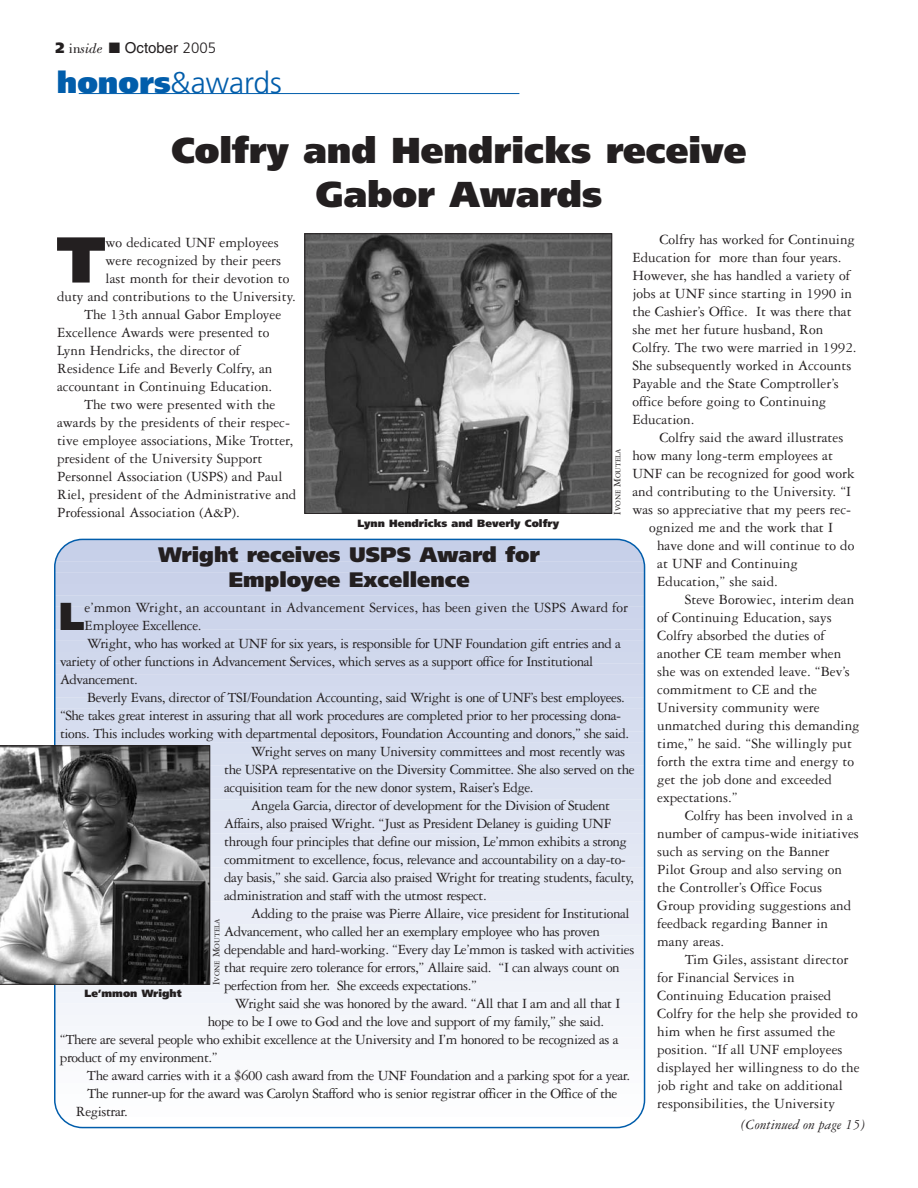
<style>
.page{position:relative;width:918px;height:1188px;background:#fff}
.page>*{position:absolute;margin:0;border:0;box-sizing:border-box;transform-origin:0 0}
.t1{font:900 64.65px "Frutiger";color:#231f20}
.t2{font:900 38.85px "Frutiger";color:#231f20}
.t3{font:900 36px/43.2px "Frutiger";color:#231f20;text-align:center}
.t4{font:300 30px "Frutiger";color:#015dab}
.t5{font:900 21px/25.2px "Frutiger";color:#231f20;text-align:center}
.t6{font:15px/18px "Garamond Three";color:#231f20}
.t7{font:15px "Garamond Three";letter-spacing:-.03em;color:#231f20}
.t8{font:15px "Helvetica";color:#231f20}
.t9{font:italic 15px "Garamond Three";color:#231f20}
.t10{font:900 10.5px "Frutiger";color:#231f20}
.t11{font:7.8px "Garamond Three";color:#231f20}
.s1{font-family:"Frutiger";font-weight:900}
.s2{font-family:"Bodoni BT"}
.s3{font-family:"Bodoni BT";font-style:italic}
.s4{font-family:"Frutiger";font-weight:300}
.s5{font-weight:900}
.s6{font-size:10.5px}
</style>
<div class="page">
<svg style="left:54px;top:539px;width:591px;height:589px"></svg>
<hr style="left:79px;top:93px;width:440px;height:1px;background:#015dab">
<img style="left:306px;top:235px;width:304px;height:277px">
<div style="left:304px;top:233px;width:308px;height:281px;border:1px solid #231f20"></div>
<svg style="left:0;top:745px;width:210px;height:240px;background:#6c6c6c"></svg>
<p class="t8" style="left:56px;top:43px;width:162px"><span class="s1">2</span> <span class="s2">in</span><span class="s3">side</span> ■ October <span class="s4">2005</span></p>
<h3 class="t4" style="left:57px;top:71px;width:227px"><span class="s5">honors</span>&amp;awards</h3>
<h3 class="t3" style="left:172px;top:132px;width:576px">Colfry and Hendricks receive<br>Gabor Awards</h3>
<p class="t6" style="left:632px;top:232px;width:226px;text-indent:27px">Colfry has worked for Continuing Education for more than four years.<br>However, she has handled a variety of jobs at UNF since starting in 1990 in the Cashier’s Office. It was there that she met her future husband, Ron Colfry. The two were married in 1992.<br>She subsequently worked in Accounts Payable and the State Comptroller’s office before going to Continuing Education.</p>
<p class="t6" style="left:659px;top:430px;width:185px">Colfry said the award illustrates</p>
<p class="t6" style="left:632px;top:448px;width:202px">how many long-term employees at</p>
<p class="t6" style="left:632px;top:466px;width:224px">UNF can be recognized for good work</p>
<p class="t6" style="left:632px;top:484px;width:220px">and contributing to the University. “I</p>
<p class="t6" style="left:632px;top:502px;width:220px">was so appreciative that my peers rec-</p>
<p class="t6" style="left:649px;top:520px;width:185px">ognized me and the work that I</p>
<p class="t6" style="left:657px;top:538px;width:199px">have done and will continue to do</p>
<p class="t6" style="left:657px;top:556px;width:142px">at UNF and Continuing</p>
<p class="t6" style="left:657px;top:574px;width:122px">Education,” she said.</p>
<p class="t6" style="left:685px;top:592px;width:171px">Steve Borowiec, interim dean</p>
<p class="t6" style="left:657px;top:610px;width:176px">of Continuing Education, says</p>
<p class="t6" style="left:657px;top:628px;width:169px">Colfry absorbed the duties of</p>
<p class="t6" style="left:657px;top:646px;width:186px">another CE team member when</p>
<p class="t6" style="left:657px;top:664px;width:194px">she was on extended leave. “Bev’s</p>
<p class="t6" style="left:657px;top:682px;width:161px">commitment to CE and the</p>
<p class="t6" style="left:657px;top:700px;width:164px">University community were</p>
<p class="t6" style="left:657px;top:718px;width:204px">unmatched during this demanding</p>
<p class="t6" style="left:657px;top:736px;width:196px">time,” he said. “She willingly put</p>
<p class="t6" style="left:657px;top:754px;width:198px">forth the extra time and energy to</p>
<p class="t6" style="left:657px;top:772px;width:176px">get the job done and exceeded</p>
<p class="t6" style="left:657px;top:790px;width:82px">expectations.”</p>
<p class="t6" style="left:685px;top:808px;width:170px">Colfry has been involved in a</p>
<p class="t6" style="left:657px;top:826px;width:203px">number of campus-wide initiatives</p>
<p class="t6" style="left:657px;top:844px;width:174px">such as serving on the Banner</p>
<p class="t6" style="left:657px;top:862px;width:186px">Pilot Group and also serving on</p>
<p class="t6" style="left:657px;top:880px;width:166px">the Controller’s Office Focus</p>
<p class="t6" style="left:657px;top:898px;width:195px">Group providing suggestions and</p>
<p class="t6" style="left:657px;top:916px;width:172px">feedback regarding Banner in</p>
<p class="t6" style="left:657px;top:934px;width:69px">many areas.</p>
<p class="t6" style="left:685px;top:952px;width:165px">Tim Giles, assistant director</p>
<p class="t6" style="left:657px;top:970px;width:139px">for Financial Services in</p>
<p class="t6" style="left:657px;top:988px;width:176px">Continuing Education praised</p>
<p class="t6" style="left:657px;top:1006px;width:202px">Colfry for the help she provided to</p>
<p class="t6" style="left:657px;top:1024px;width:180px">him when he first assumed the</p>
<p class="t6" style="left:657px;top:1042px;width:187px">position. “If all UNF employees</p>
<p class="t6" style="left:657px;top:1060px;width:204px">displayed her willingness to do the</p>
<p class="t6" style="left:657px;top:1078px;width:187px">job right and take on additional</p>
<p class="t6" style="left:657px;top:1096px;width:179px">responsibilities, the University</p>
<h1 class="t1" style="left:56px;top:234px;width:51px">T</h1>
<p class="t6" style="left:106px;top:234px;width:175px">wo dedicated UNF employees</p>
<p class="t6" style="left:106px;top:252px;width:177px">were recognized by their peers</p>
<p class="t6" style="left:106px;top:270px;width:185px">last month for their devotion to</p>
<p class="t6" style="left:57px;top:288px;width:240px">duty and contributions to the University.</p>
<p class="t6" style="left:84px;top:306px;width:199px">The 13th annual Gabor Employee</p>
<p class="t6" style="left:57px;top:324px;width:214px">Excellence Awards were presented to</p>
<p class="t6" style="left:57px;top:342px;width:185px">Lynn Hendricks, the director of</p>
<p class="t6" style="left:57px;top:360px;width:217px">Residence Life and Beverly Colfry, an</p>
<p class="t6" style="left:57px;top:378px;width:217px">accountant in Continuing Education.</p>
<p class="t6" style="left:84px;top:396px;width:193px">The two were presented with the</p>
<p class="t6" style="left:57px;top:414px;width:235px">awards by the presidents of their respec-</p>
<p class="t6" style="left:57px;top:432px;width:238px">tive employee associations, Mike Trotter,</p>
<p class="t6" style="left:57px;top:450px;width:207px">president of the University Support</p>
<p class="t6" style="left:57px;top:468px;width:227px">Personnel Association (USPS) and Paul</p>
<p class="t6" style="left:57px;top:486px;width:241px">Riel, president of the Administrative and</p>
<p class="t6" style="left:57px;top:504px;width:184px">Professional Association (A&amp;P).</p>
<p class="t11" style="left:616px;top:515px;width:68px;rotate:-90deg"><span class="s6">I</span>VONE <span class="s6">M</span>OUTELA</p>
<p class="t10" style="left:358px;top:519px;width:203px">Lynn Hendricks and Beverly Colfry</p>
<h3 class="t5" style="left:158px;top:543px;width:383px">Wright receives USPS Award for<br>Employee Excellence</h3>
<h2 class="t2" style="left:59px;top:601px;width:27px">L</h2>
<p class="t6" style="left:85px;top:600px;width:545px">e’mmon Wright, an accountant in Advancement Services, has been given the USPS Award for</p>
<p class="t7" style="left:85px;top:620px;width:118px">Employee Excellence.</p>
<p class="t7" style="left:87px;top:638px;width:536px">Wright, who has worked at UNF for six years, is responsible for UNF Foundation gift entries and a</p>
<p class="t7" style="left:60px;top:656px;width:535px">variety of other functions in Advancement Services, which serves as a support office for Institutional</p>
<p class="t7" style="left:60px;top:674px;width:79px">Advancement.</p>
<p class="t7" style="left:87px;top:692px;width:539px">Beverly Evans, director of TSI/Foundation Accounting, said Wright is one of UNF’s best employees.</p>
<p class="t7" style="left:60px;top:710px;width:563px">“She takes great interest in assuring that all work procedures are completed prior to her processing dona-</p>
<p class="t7" style="left:60px;top:728px;width:571px">tions. This includes working with departmental depositors, Foundation Accounting and donors,” she said.</p>
<p class="t7" style="left:251px;top:746px;width:375px">Wright serves on many University committees and most recently was</p>
<p class="t7" style="left:224px;top:764px;width:412px">the USPA representative on the Diversity Committee. She also served on the</p>
<p class="t7" style="left:224px;top:782px;width:311px">acquisition team for the new donor system, Raiser’s Edge.</p>
<p class="t7" style="left:251px;top:800px;width:361px">Angela Garcia, director of development for the Division of Student</p>
<p class="t7" style="left:224px;top:818px;width:388px">Affairs, also praised Wright. “Just as President Delaney is guiding UNF</p>
<p class="t7" style="left:224px;top:836px;width:404px">through four principles that define our mission, Le’mmon exhibits a strong</p>
<p class="t7" style="left:224px;top:854px;width:403px">commitment to excellence, focus, relevance and accountability on a day-to-</p>
<p class="t7" style="left:224px;top:872px;width:411px">day basis,” she said. Garcia also praised Wright for treating students, faculty,</p>
<p class="t7" style="left:224px;top:890px;width:264px">administration and staff with the utmost respect.</p>
<p class="t7" style="left:251px;top:908px;width:380px">Adding to the praise was Pierre Allaire, vice president for Institutional</p>
<p class="t7" style="left:224px;top:926px;width:377px">Advancement, who called her an exemplary employee who has proven</p>
<p class="t7" style="left:224px;top:944px;width:412px">dependable and hard-working. “Every day Le’mmon is tasked with activities</p>
<p class="t7" style="left:224px;top:962px;width:397px">that require zero tolerance for errors,” Allaire said. “I can always count on</p>
<p class="t7" style="left:224px;top:980px;width:254px">perfection from her. She exceeds expectations.”</p>
<p class="t7" style="left:235px;top:998px;width:387px">Wright said she was honored by the award. “All that I am and all that I</p>
<p class="t7" style="left:208px;top:1016px;width:398px">hope to be I owe to God and the love and support of my family,” she said.</p>
<p class="t7" style="left:60px;top:1034px;width:560px">“There are several people who exhibit excellence at the University and I’m honored to be recognized as a</p>
<p class="t7" style="left:60px;top:1052px;width:159px">product of my environment.”</p>
<p class="t7" style="left:87px;top:1070px;width:545px">The award carries with it a $600 cash award from the UNF Foundation and a parking spot for a year.</p>
<p class="t7" style="left:87px;top:1088px;width:532px">The runner-up for the award was Carolyn Stafford who is senior registrar officer in the Office of the</p>
<p class="t7" style="left:76px;top:1106px;width:54px">Registrar.</p>
<p class="t11" style="left:214px;top:985px;width:68px;rotate:-90deg"><span class="s6">I</span>VONE <span class="s6">M</span>OUTELA</p>
<p class="t10" style="left:85px;top:989px;width:98px">Le’mmon Wright</p>
<p class="t9" style="left:741px;top:1119px;width:126px">(Continued on page 15)</p>
</div>
